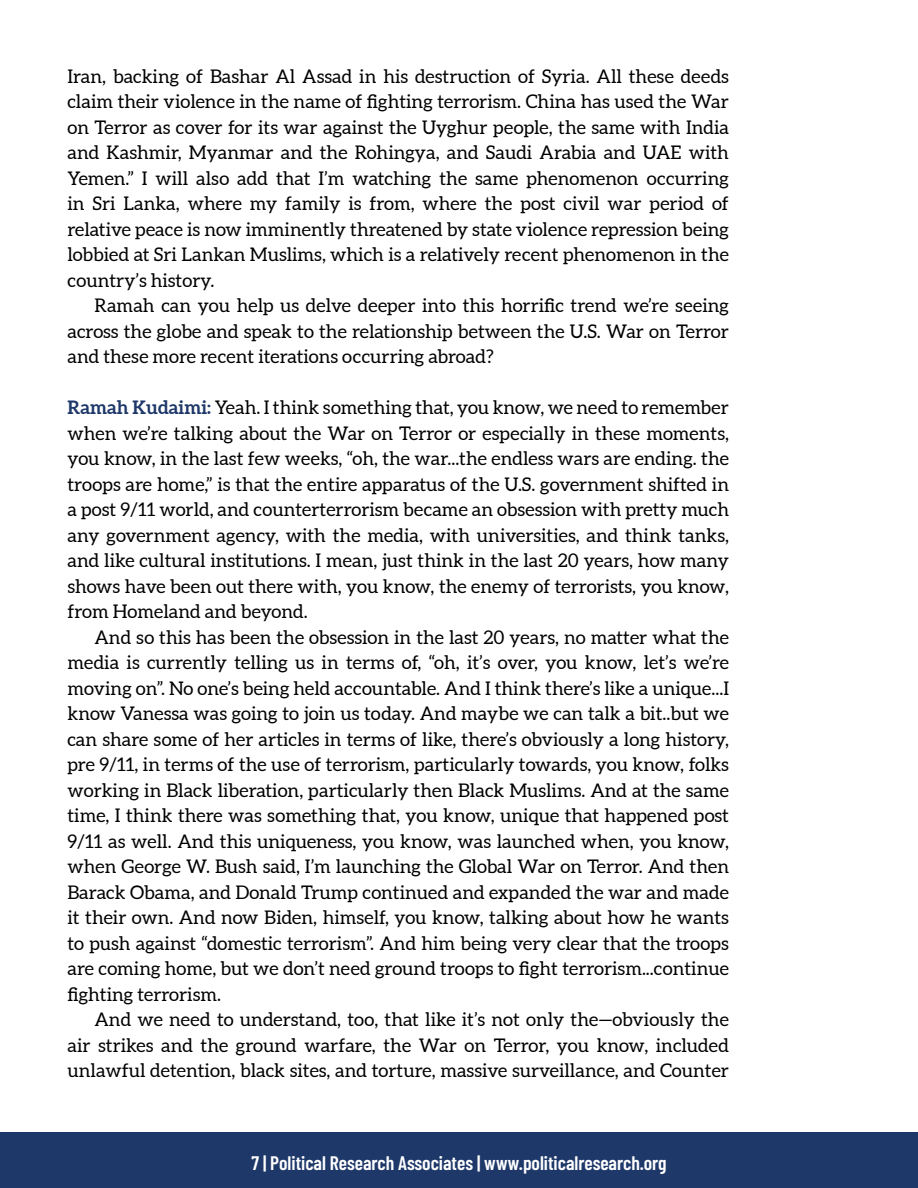
<style>
.page{position:relative;width:918px;height:1188px;background:#fff}
.page>*{position:absolute;margin:0;border:0;box-sizing:border-box;transform-origin:0 0}
.t1{font:600 19.5px "Barlow Condensed";color:#fff}
.Body{font:18.75px/25.5px "Aleo";color:#000;text-align:justify}
.FP{font:18.75px/25.5px "Aleo";color:#000;text-align:justify}
.s1{font-weight:700;color:#1e3869}
</style>
<div class="page">
<div style="left:0;top:1133px;width:918px;height:55px;background:#1e3869"></div>
<p class="Body" style="left:68px;top:64px;width:663px">Iran, backing of Bashar Al Assad in his destruction of Syria. All these deeds claim their violence in the name of fighting terrorism. China has used the War on Terror as cover for its war against the Uyghur people, the same with India and Kashmir, Myanmar and the Rohingya, and Saudi Arabia and UAE with Yemen.” I will also add that I’m watching the same phenomenon occurring in Sri Lanka, where my family is from, where the post civil war period of relative peace is now imminently threatened by state violence repression being lobbied at Sri Lankan Muslims, which is a relatively recent phenomenon in the country’s history.</p>
<p class="Body" style="left:68px;top:294px;width:663px;text-indent:27px">Ramah can you help us delve deeper into this horrific trend we’re seeing across the globe and speak to the relationship between the U.S. War on Terror and these more recent iterations occurring abroad?</p>
<p class="FP" style="left:68px;top:396px;width:663px"><span class="s1">Ramah Kudaimi:</span> Yeah. I think something that, you know, we need to remember when we’re talking about the War on Terror or especially in these moments, you know, in the last few weeks, “oh, the war...the endless wars are ending. the troops are home,” is that the entire apparatus of the U.S. government shifted in a post 9/11 world, and counterterrorism became an obsession with pretty much any government agency, with the media, with universities, and think tanks, and like cultural institutions. I mean, just think in the last 20 years, how many shows have been out there with, you know, the enemy of terrorists, you know, from Homeland and beyond.</p>
<p class="Body" style="left:68px;top:625px;width:663px;text-indent:27px">And so this has been the obsession in the last 20 years, no matter what the media is currently telling us in terms of, “oh, it’s over, you know, let’s we’re moving on”. No one’s being held accountable. And I think there’s like a unique...I know Vanessa was going to join us today. And maybe we can talk a bit..but we can share some of her articles in terms of like, there’s obviously a long history, pre 9/11, in terms of the use of terrorism, particularly towards, you know, folks working in Black liberation, particularly then Black Muslims. And at the same time, I think there was something that, you know, unique that happened post 9/11 as well. And this uniqueness, you know, was launched when, you know, when George W. Bush said, I’m launching the Global War on Terror. And then Barack Obama, and Donald Trump continued and expanded the war and made it their own. And now Biden, himself, you know, talking about how he wants to push against “domestic terrorism”. And him being very clear that the troops are coming home, but we don’t need ground troops to fight terrorism...continue fighting terrorism.</p>
<p class="Body" style="left:68px;top:1008px;width:663px;text-indent:27px">And we need to understand, too, that like it’s not only the—obviously the air strikes and the ground warfare, the War on Terror, you know, included unlawful detention, black sites, and torture, massive surveillance, and Counter</p>
<p class="t1" style="left:252px;top:1149px;width:416px">7 | Political Research Associates | www.politicalresearch.org</p>
</div>
